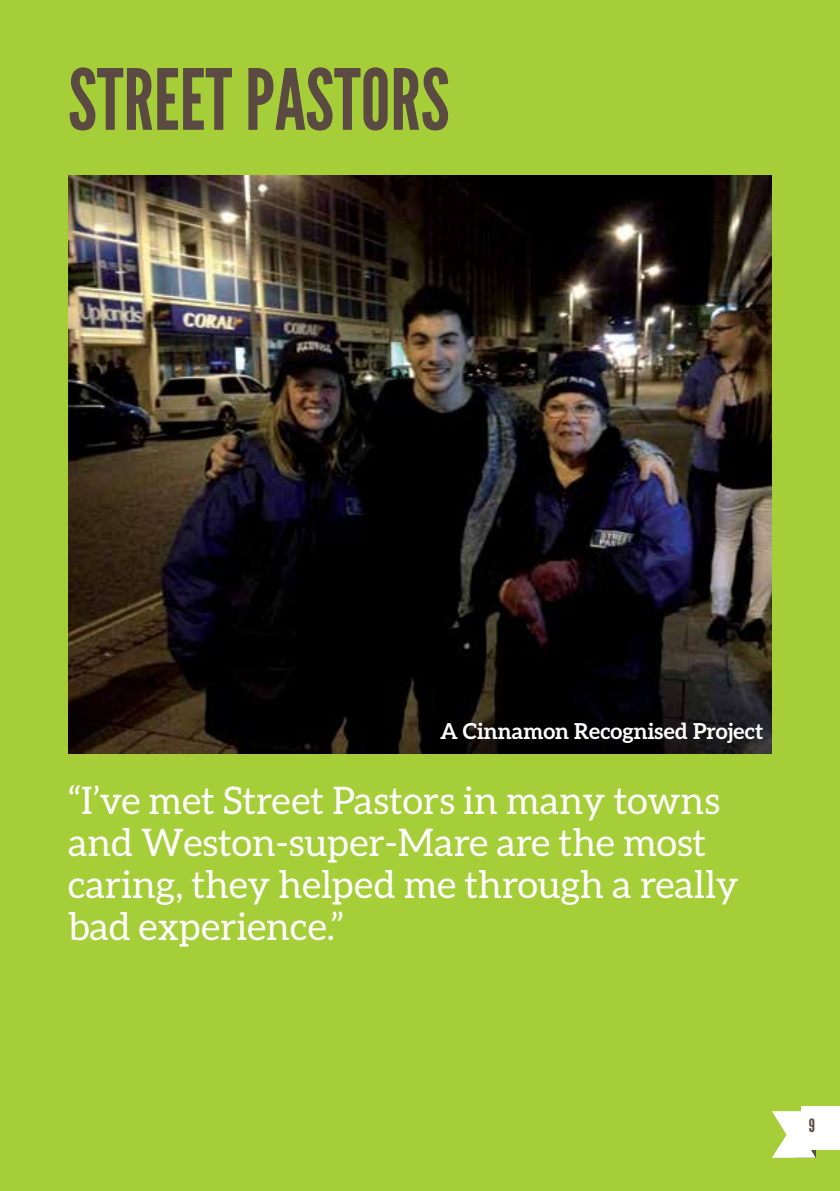
<style>
.page{position:relative;width:840px;height:1191px;background:#fff}
.page>*{position:absolute;margin:0;border:0;box-sizing:border-box;transform-origin:0 0}
.t1{font:84px "League Gothic";color:#5a4a42}
.t2{font:38px/42px "Aleo";color:#fff}
.t3{font:700 22px "Aleo";color:#fff}
.t4{font:18.2px "League Gothic";color:#5a4a42}
</style>
<div class="page">
<div style="left:0;top:0;width:839px;height:1191px;background:#a6ce39"></div>
<img style="left:68px;top:176px;width:703px;height:577px">
<svg style="left:772px;top:1111px;width:43px;height:46px"></svg>
<div style="left:800px;top:1106px;width:39px;height:43px;background:#fff"></div>
<h1 class="t1" style="left:68px;top:50px;width:29px">STREET</h1>
<h1 class="t1" style="left:245px;top:50px;width:174px">PASTORS</h1>
<p class="t3" style="left:440px;top:718px;width:324px">A Cinnamon Recognised Project</p>
<p class="t2" style="left:68px;top:779px;width:671px">“I’ve met Street Pastors in many towns and Weston-super-Mare are the most caring, they helped me through a really bad experience.”</p>
<p class="t4" style="left:808px;top:1115px;width:8px">9</p>
</div>
